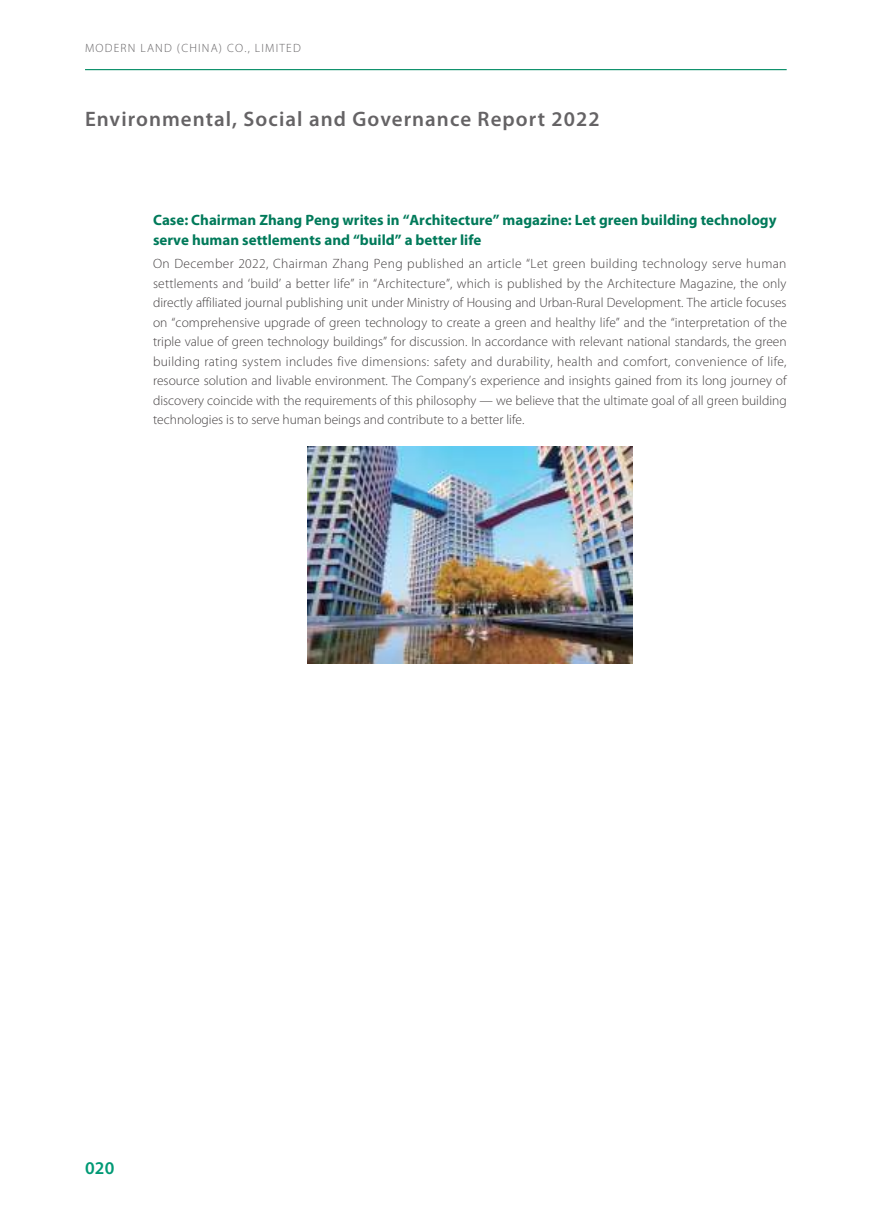
<style>
.page{position:relative;width:893px;height:1212px;background:#fff}
.page>*{position:absolute;margin:0;border:0;box-sizing:border-box;transform-origin:0 0}
.t1{font:600 21px "Myriad Pro";letter-spacing:.05em;color:#656365}
.t2{font:600 18px "Myriad Pro";color:#009975}
.t3{font:700 15px/19.5px "Myriad Pro";color:#007a5a}
.t4{font:300 13.5px/19.5px "Myriad Pro";color:#444041;text-align:justify}
.t5{font:300 12px "Myriad Pro";letter-spacing:.1em;color:#656365}
</style>
<div class="page">
<hr style="left:85px;top:69px;width:702px;height:1px;background:#008b63">
<img style="left:308px;top:447px;width:324px;height:217px">
<p class="t5" style="left:85px;top:41px;width:217px">MODERN LAND (CHINA) CO., LIMITED</p>
<h1 class="t1" style="left:85px;top:106px;width:516px">Environmental, Social and Governance Report 2022</h1>
<p class="t3" style="left:153px;top:210px;width:625px">Case: Chairman Zhang Peng writes in “Architecture” magazine: Let green building technology serve human settlements and “build” a better life</p>
<p class="t4" style="left:153px;top:254px;width:635px">On December 2022, Chairman Zhang Peng published an article “Let green building technology serve human settlements and ‘build’ a better life” in “Architecture”, which is published by the Architecture Magazine, the only directly affiliated journal publishing unit under Ministry of Housing and Urban-Rural Development. The article focuses on “comprehensive upgrade of green technology to create a green and healthy life” and the “interpretation of the triple value of green technology buildings” for discussion. In accordance with relevant national standards, the green building rating system includes five dimensions: safety and durability, health and comfort, convenience of life, resource solution and livable environment. The Company’s experience and insights gained from its long journey of discovery coincide with the requirements of this philosophy — we believe that the ultimate goal of all green building technologies is to serve human beings and contribute to a better life.</p>
<h2 class="t2" style="left:85px;top:1156px;width:31px">020</h2>
</div>
